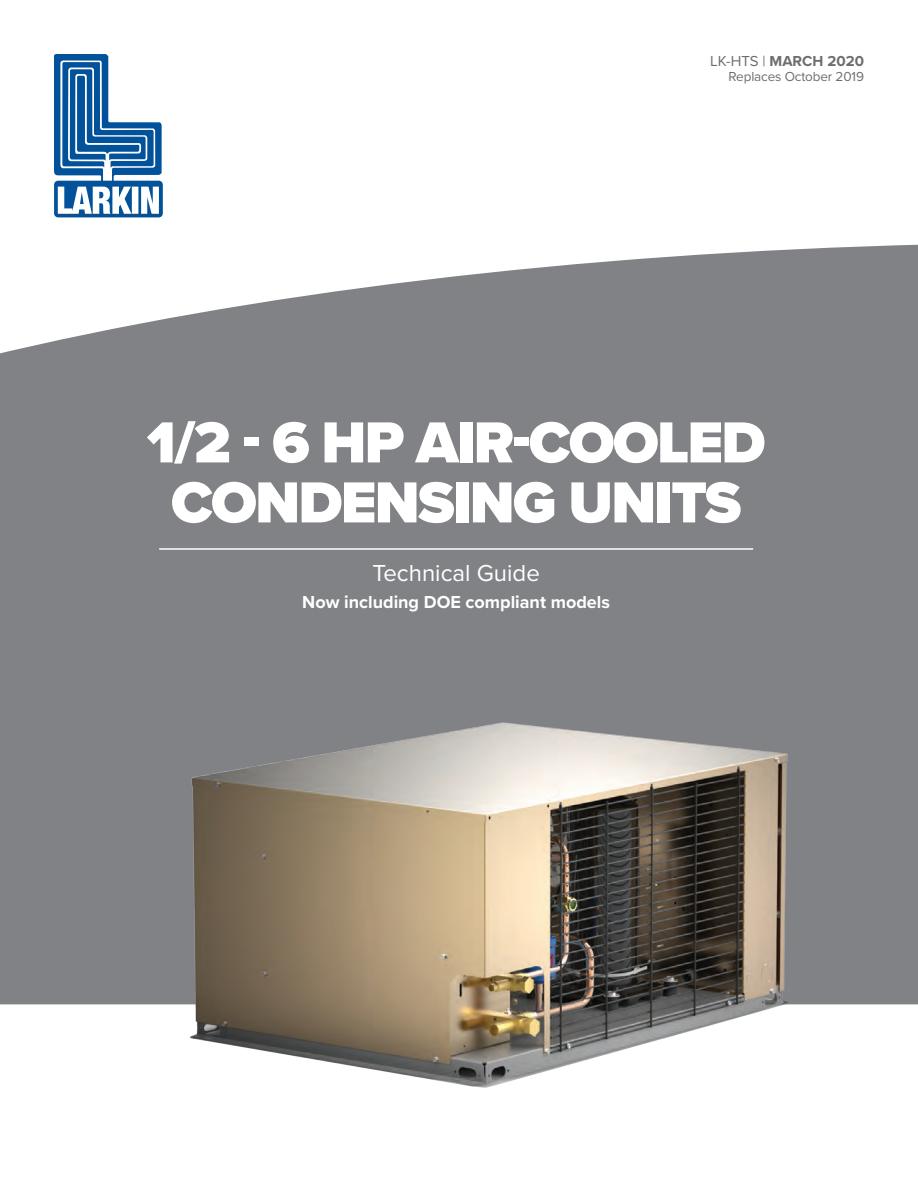
<style>
.page{position:relative;width:918px;height:1188px;background:#fff}
.page>*{position:absolute;margin:0;border:0;box-sizing:border-box;transform-origin:0 0}
.t1{font:900 60px/60px "Proxima Nova";letter-spacing:-.03em;color:#fff;text-align:center}
.t2{font:24px "Proxima Nova";color:#fff}
.t3{font:700 18px "Proxima Nova";color:#fff}
.t4{font:700 15px "Proxima Nova";color:#6c6d70}
.t5{font:13.5px "Proxima Nova";letter-spacing:-.01em;color:#6c6d70}
.s1{font-weight:400}
</style>
<div class="page">
<div style="left:0;top:244px;width:918px;height:760px;background:#808285"></div>
<hr style="left:159px;top:548px;width:594px;height:2px;background:#fff">
<img style="left:189px;top:723px;width:603px;height:365px">
<svg style="left:54px;top:54px;width:109px;height:163px"></svg>
<p class="t4" style="left:710px;top:50px;width:155px"><span class="s1">LK-HTS |</span> MARCH 2020</p>
<p class="t5" style="left:729px;top:66px;width:137px">Replaces October 2019</p>
<p class="t1" style="left:147px;top:412px;width:620px">1/2 - 6 HP AIR-COOLED<br>CONDENSING UNITS</p>
<p class="t2" style="left:373px;top:555px;width:169px">Technical Guide</p>
<p class="t3" style="left:302px;top:589px;width:309px">Now including DOE compliant models</p>
</div>
